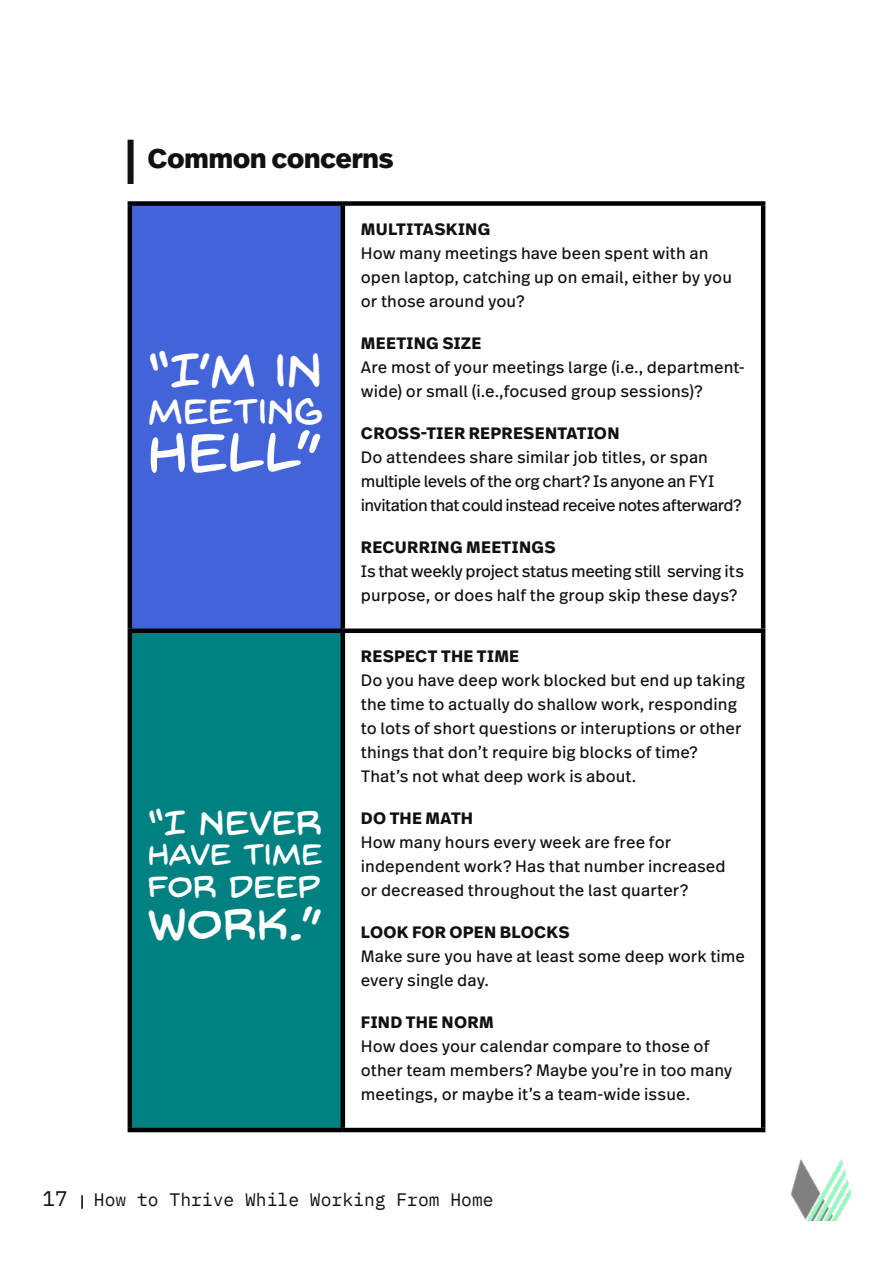
<style>
.page{position:relative;width:893px;height:1263px;background:#fff}
.page>*{position:absolute;margin:0;border:0;box-sizing:border-box;transform-origin:0 0}
.t1{font:58.5px "Back Issues BB";color:#fff}
.t2{font:49.5px "Back Issues BB";color:#fff}
.t3{font:46.5px "Back Issues BB";color:#fff}
.t4{font:37.5px "Back Issues BB";color:#fff}
.t5{font:36px "Back Issues BB";letter-spacing:-.005em;color:#fff}
.t6{font:33px "Back Issues BB";color:#fff}
.t7{font:31.5px "Back Issues BB";letter-spacing:-.01em;color:#fff}
.t8{font:800 27px "Real Head Pro";color:#111}
.t9{font:18px "IBM Plex Mono";color:#111}
.t10{font:16.5px/24px "Real Text Pro";letter-spacing:.005em;color:#111}
.t11{font:16.5px/24px "Real Text Pro";letter-spacing:-.025em;color:#111}
.t12{font:700 16.5px "Real Text Pro";letter-spacing:.015em;color:#111}
.t13{font:16.5px/24px "Real Text Pro";letter-spacing:-.015em;color:#111}
.s1{font-size:21px}
</style>
<div class="page">
<svg style="left:81px;top:1195px;width:2px;height:14px"></svg>
<img style="left:791px;top:1159px;width:59px;height:61px">
<div style="left:130px;top:203px;width:213px;height:428px;background:#4363d8"></div>
<div style="left:130px;top:631px;width:213px;height:499px;background:#008181"></div>
<div style="left:128px;top:201px;width:215px;height:5px;background:#000"></div>
<hr style="left:128px;top:206px;width:4px;height:422px;background:#000">
<div style="left:343px;top:201px;width:422px;height:5px;background:#000"></div>
<hr style="left:341px;top:206px;width:4px;height:422px;background:#000">
<hr style="left:761px;top:206px;width:4px;height:422px;background:#000">
<div style="left:128px;top:628px;width:215px;height:5px;background:#000"></div>
<hr style="left:128px;top:633px;width:4px;height:495px;background:#000">
<div style="left:343px;top:628px;width:422px;height:5px;background:#000"></div>
<hr style="left:341px;top:633px;width:4px;height:495px;background:#000">
<hr style="left:761px;top:633px;width:4px;height:495px;background:#000">
<hr style="left:128px;top:1128px;width:215px;height:4px;background:#000">
<hr style="left:343px;top:1128px;width:422px;height:4px;background:#000">
<div style="left:128px;top:140px;width:6px;height:44px;background:#111"></div>
<h3 class="t8" style="left:148px;top:138px;width:247px">Common concerns</h3>
<h2 class="t2" style="left:148px;top:347px;width:175px">“I’M IN</h2>
<h3 class="t4" style="left:148px;top:394px;width:177px">MEETING</h3>
<h1 class="t1" style="left:148px;top:425px;width:176px">HELL”</h1>
<h3 class="t5" style="left:148px;top:806px;width:176px">“I NEVER</h3>
<h3 class="t7" style="left:148px;top:840px;width:177px">HAVE TIME</h3>
<h3 class="t6" style="left:148px;top:872px;width:174px">FOR DEEP</h3>
<h3 class="t3" style="left:148px;top:903px;width:176px">WORK.”</h3>
<p class="t12" style="left:361px;top:217px;width:131px">MULTITASKING</p>
<p class="t10" style="left:361px;top:241px;width:373px">How many meetings have been spent with an open laptop, catching up on email, either by you or those around you?</p>
<p class="t12" style="left:361px;top:331px;width:122px">MEETING SIZE</p>
<p class="t10" style="left:361px;top:355px;width:385px">Are most of your meetings large (i.e., department&shy;wide) or small (i.e.,focused group sessions)?</p>
<p class="t12" style="left:361px;top:421px;width:260px">CROSS-TIER REPRESENTATION</p>
<p class="t11" style="left:361px;top:445px;width:382px">Do attendees share similar job titles, or span multiple levels of the org chart? Is anyone an FYI invitation that could instead receive notes afterward?</p>
<p class="t12" style="left:361px;top:535px;width:196px">RECURRING MEETINGS</p>
<p class="t13" style="left:361px;top:559px;width:385px">Is that weekly project status meeting still serving its purpose, or does half the group skip these days?</p>
<p class="t12" style="left:361px;top:644px;width:160px">RESPECT THE TIME</p>
<p class="t10" style="left:361px;top:668px;width:386px">Do you have deep work blocked but end up taking the time to actually do shallow work, responding to lots of short questions or interuptions or other things that don’t require big blocks of time?<br>That’s not what deep work is about.</p>
<p class="t12" style="left:361px;top:806px;width:114px">DO THE MATH</p>
<p class="t10" style="left:361px;top:830px;width:366px">How many hours every week are free for independent work? Has that number increased or decreased throughout the last quarter?</p>
<p class="t12" style="left:361px;top:920px;width:210px">LOOK FOR OPEN BLOCKS</p>
<p class="t10" style="left:361px;top:944px;width:386px">Make sure you have at least some deep work time every single day.</p>
<p class="t12" style="left:361px;top:1010px;width:134px">FIND THE NORM</p>
<p class="t10" style="left:361px;top:1034px;width:373px">How does your calendar compare to those of other team members? Maybe you’re in too many meetings, or maybe it’s a team-wide issue.</p>
<p class="t9" style="left:43px;top:1186px;width:453px"><span class="s1">17</span> How to Thrive While Working From Home</p>
</div>
